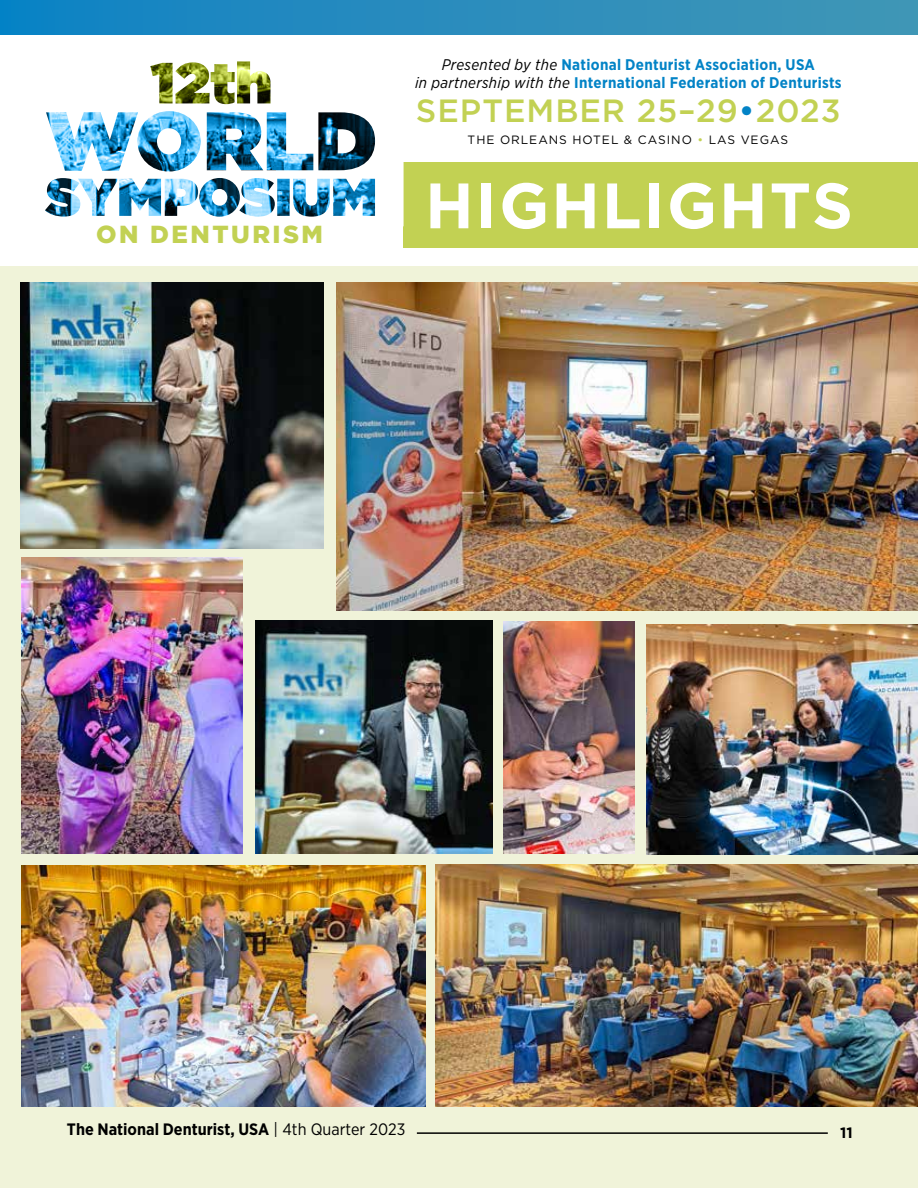
<style>
.page{position:relative;width:918px;height:1188px;background:#fff}
.page>*{position:absolute;margin:0;border:0;box-sizing:border-box;transform-origin:0 0}
.t1{font:700 64.05px "Gotham";letter-spacing:.03em;color:#fff}
.t2{font:500 32.1px "Gotham";letter-spacing:.03em;color:#c2d153}
.t3{font:900 24.6px "Gotham";letter-spacing:.1em;color:#c2d153}
.t4{font:700 16.5px "Gotham Narrow";color:#000}
.t5{font:700 15.45px/18.5px "Gotham Narrow";letter-spacing:.02em;color:#0283c6;text-align:center}
.t6{font:700 15px "Gotham";color:#000}
.t7{font:12px "Gotham";letter-spacing:.08em;color:#000}
.s1{font-weight:400;font-style:italic;color:#000}
.s2{color:#0283c6}
.s3{color:#c2d153}
.s4{font-weight:400}
</style>
<div class="page">
<div style="left:0;top:267px;width:918px;height:921px;background:#f0f3d9"></div>
<div style="left:404px;top:162px;width:514px;height:86px;background:#c2d153"></div>
<div style="left:0;top:0;width:918px;height:34px;background:linear-gradient(to right,#0e82c5,#4396b5)"></div>
<svg style="left:45px;top:61px;width:359px;height:165px"></svg>
<img style="left:436px;top:865px;width:482px;height:242px">
<img style="left:20px;top:283px;width:304px;height:265px">
<img style="left:255px;top:620px;width:237px;height:233px">
<img style="left:22px;top:557px;width:221px;height:296px">
<img style="left:22px;top:865px;width:403px;height:242px">
<img style="left:646px;top:624px;width:272px;height:230px">
<img style="left:504px;top:621px;width:131px;height:233px">
<img style="left:337px;top:283px;width:581px;height:327px">
<hr style="left:417px;top:1132px;width:411px;height:2px;background:#000">
<p class="t5" style="left:415px;top:55px;width:428px"><span class="s1">Presented by the</span> National Denturist Association, USA<br><span class="s1">in partnership with the</span> International Federation of Denturists</p>
<h2 class="t2" style="left:416px;top:90px;width:426px">SEPTEMBER 25–29<span class="s2">•</span>2023</h2>
<h3 class="t3" style="left:96px;top:218px;width:228px">ON DENTURISM</h3>
<p class="t7" style="left:468px;top:132px;width:322px">THE ORLEANS HOTEL &amp; CASINO <span class="s3">•</span> LAS VEGAS</p>
<h1 class="t1" style="left:425px;top:163px;width:429px">HIGHLIGHTS</h1>
<p class="t4" style="left:67px;top:1119px;width:340px">The National Denturist, USA <span class="s4">| 4th Quarter 2023</span></p>
<p class="t6" style="left:840px;top:1123px;width:14px">11</p>
</div>
